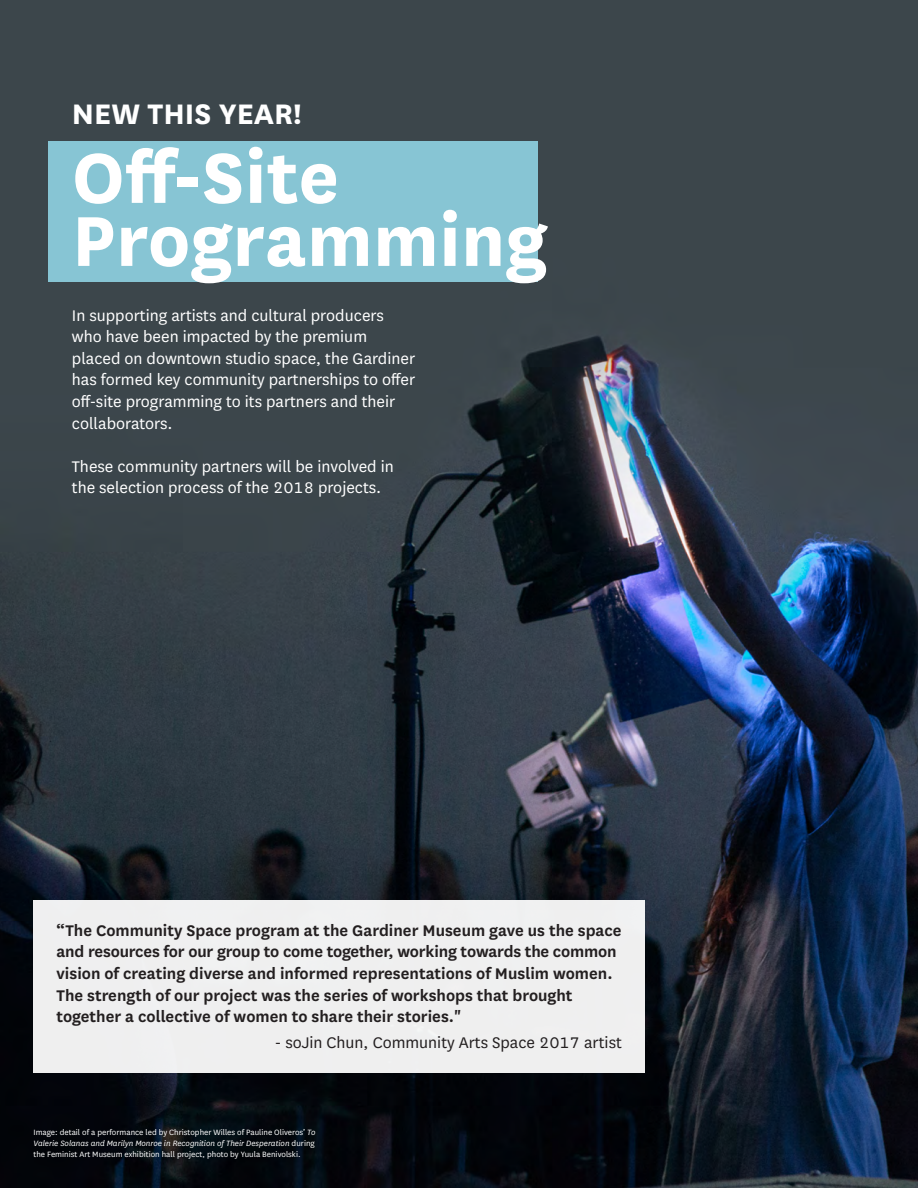
<style>
.page{position:relative;width:918px;height:1188px;background:#fff}
.page>*{position:absolute;margin:0;border:0;box-sizing:border-box;transform-origin:0 0}
.t1{font:700 82.5px "National";letter-spacing:.005em;color:#fff}
.t2{font:700 33px "National";color:#fff}
.t3{font:600 18px/21.6px "National";color:#231f20}
.t4{font:18px/21.6px "National";color:#fff}
.t5{font:18px "National";color:#231f20}
.t6{font:9px/10.8px "National";color:#fff;text-align:justify}
.s1{font-style:italic}
</style>
<div class="page">
<img style="left:0;top:0;width:918px;height:1188px">
<div style="left:48px;top:142px;width:489px;height:140px;background:#87c5d4"></div>
<div style="left:34px;top:900px;width:611px;height:173px;background:#efefef"></div>
<p class="t2" style="left:72px;top:91px;width:231px">NEW THIS YEAR!</p>
<p class="t1" style="left:72px;top:119px;width:269px">Off-Site</p>
<p class="t1" style="left:72px;top:182px;width:477px">Programming</p>
<p class="t4" style="left:72px;top:304px;width:345px">In supporting artists and cultural producers who have been impacted by the premium placed on downtown studio space, the Gardiner has formed key community partnerships to offer off-site programming to its partners and their collaborators.</p>
<p class="t4" style="left:72px;top:455px;width:323px">These community partners will be involved in the selection process of the 2018 projects.</p>
<p class="t3" style="left:57px;top:918px;width:567px">“The Community Space program at the Gardiner Museum gave us the space</p>
<p class="t3" style="left:57px;top:940px;width:562px">and resources for our group to come together, working towards the common vision of creating diverse and informed representations of Muslim women.<br>The strength of our project was the series of workshops that brought together a collective of women to share their stories."</p>
<p class="t5" style="left:275px;top:1030px;width:348px">- soJin Chun, Community Arts Space 2017 artist</p>
<p class="t6" style="left:33px;top:1127px;width:283px">Image: detail of a performance led by Christopher Willes of Pauline Oliveros’ <span class="s1">To Valerie Solanas and Marilyn Monroe in Recognition of Their Desperation</span> during the Feminist Art Museum exhibition hall project, photo by Yuula Benivolski.</p>
</div>
